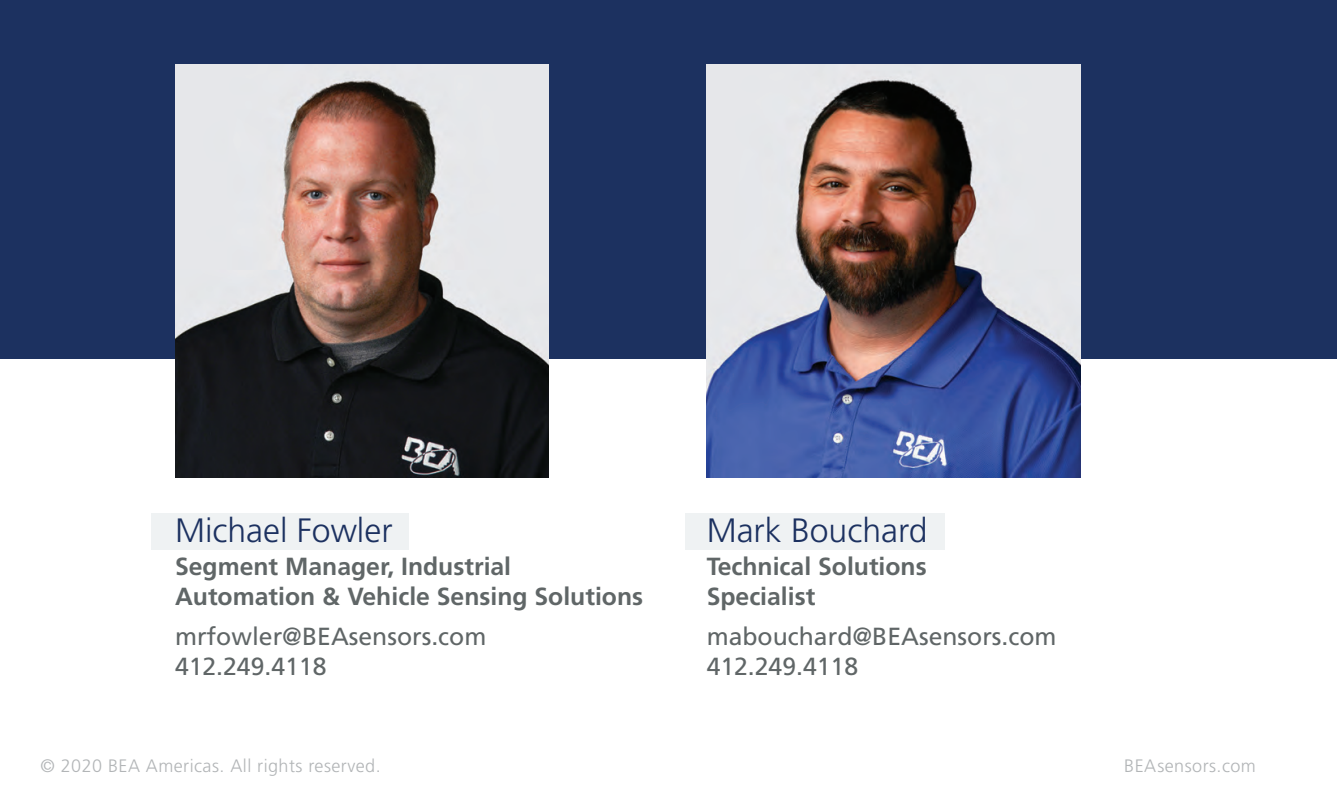
<style>
.page{position:relative;width:1337px;height:810px;background:#fff}
.page>*{position:absolute;margin:0;border:0;box-sizing:border-box;transform-origin:0 0}
.t1{font:300 33.75px "Frutiger LT Std";color:#1c3160}
.t2{font:700 24.75px/29.9px "Frutiger LT Std";color:#606667}
.t3{font:24.75px/29.9px "Frutiger LT Std";color:#606667}
.t4{font:300 18px "Frutiger LT Std";letter-spacing:.025em;color:#b2b5b7}
</style>
<div class="page">
<div style="left:684px;top:513px;width:260px;height:37px;background:#eff2f3"></div>
<div style="left:151px;top:513px;width:257px;height:37px;background:#eff2f3"></div>
<div style="left:0;top:0;width:1336px;height:358px;background:#1c3160"></div>
<img style="left:175px;top:65px;width:373px;height:413px">
<img style="left:706px;top:65px;width:374px;height:413px">
<h1 class="t1" style="left:175px;top:512px;width:219px">Michael Fowler</h1>
<p class="t2" style="left:175px;top:552px;width:470px">Segment Manager, Industrial<br>Automation &amp; Vehicle Sensing Solutions</p>
<p class="t3" style="left:175px;top:622px;width:313px">mrfowler@BEAsensors.com<br>412.249.4118</p>
<h1 class="t1" style="left:706px;top:512px;width:222px">Mark Bouchard</h1>
<p class="t2" style="left:706px;top:552px;width:222px">Technical Solutions<br>Specialist</p>
<p class="t3" style="left:706px;top:622px;width:351px">mabouchard@BEAsensors.com<br>412.249.4118</p>
<p class="t4" style="left:40px;top:755px;width:342px">© 2020 BEA Americas. All rights reserved.</p>
<p class="t4" style="left:1124px;top:755px;width:133px">BEAsensors.com</p>
</div>
